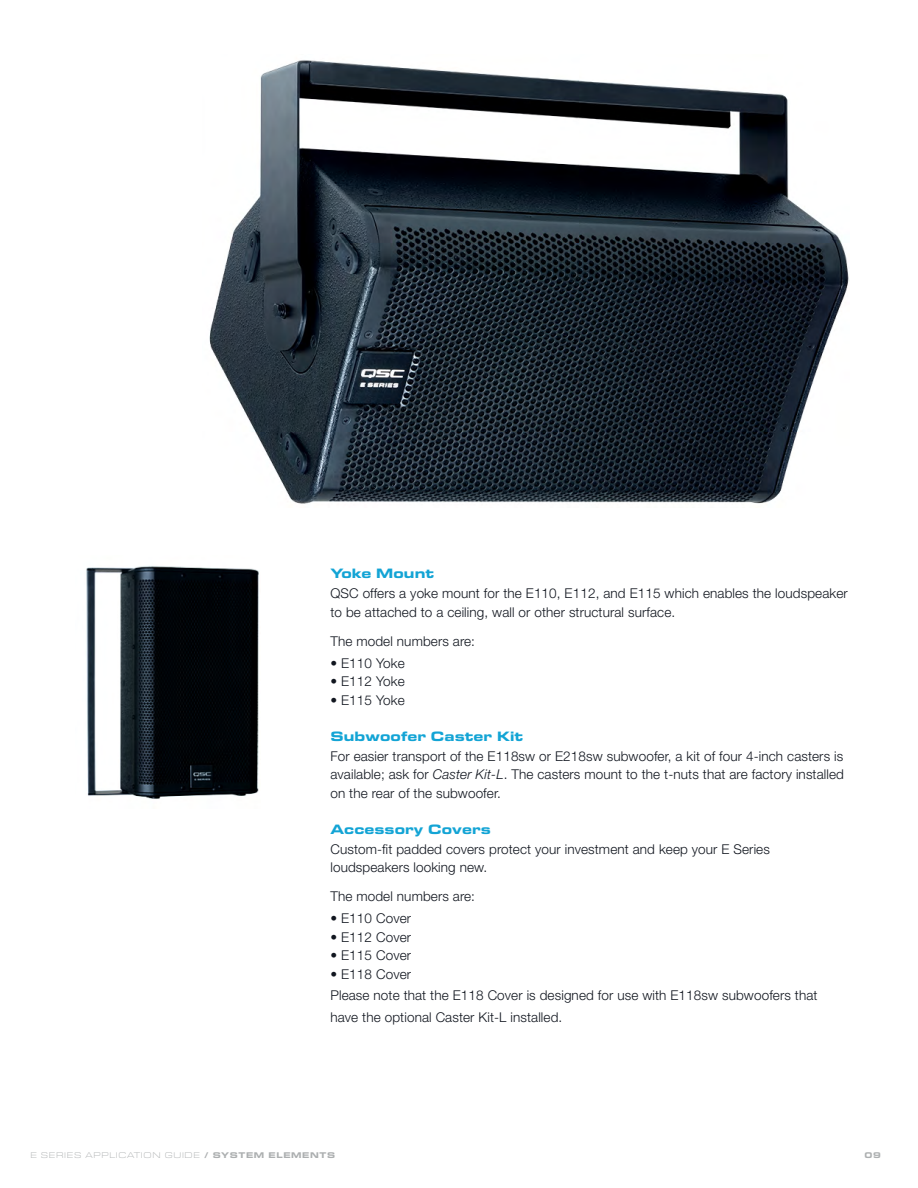
<style>
.page{position:relative;width:918px;height:1188px;background:#fff}
.page>*{position:absolute;margin:0;border:0;box-sizing:border-box;transform-origin:0 0}
.t1{font:700 expanded 13.8px "Eurostile Next LT Pro";letter-spacing:.01em;color:#13a4d5}
.t2{font:300 13.5px/18.6px "Helvetica Neue LT Pro";letter-spacing:.01em;color:#11161f}
.t3{font:300 expanded 8.4px "Eurostile Next LT Pro";letter-spacing:.08em;color:#acafb0}
.t4{font:700 expanded 8.4px "Eurostile Next LT Pro";color:#acafb0}
.s1{font-style:italic}
.s2{font-weight:700}
</style>
<div class="page">
<img style="left:86px;top:566px;width:173px;height:233px">
<img style="left:209px;top:60px;width:640px;height:444px">
<p class="t1" style="left:330px;top:566px;width:105px">Yoke Mount</p>
<p class="t2" style="left:330px;top:584px;width:519px">QSC offers a yoke mount for the E110, E112, and E115 which enables the loudspeaker to be attached to a ceiling, wall or other structural surface.</p>
<p class="t2" style="left:330px;top:632px;width:146px">The model numbers are:</p>
<p class="t2" style="left:330px;top:653px;width:76px">• E110 Yoke</p>
<p class="t2" style="left:330px;top:672px;width:76px">• E112 Yoke</p>
<p class="t2" style="left:330px;top:691px;width:76px">• E115 Yoke</p>
<p class="t1" style="left:330px;top:728px;width:194px">Subwoofer Caster Kit</p>
<p class="t2" style="left:330px;top:746px;width:515px;text-align:justify">For easier transport of the E118sw or E218sw subwoofer, a kit of four 4-inch casters is available; ask for <span class="s1">Caster Kit-L</span>. The casters mount to the t-nuts that are factory installed on the rear of the subwoofer.</p>
<p class="t1" style="left:330px;top:821px;width:162px">Accessory Covers</p>
<p class="t2" style="left:330px;top:839px;width:441px">Custom-fit padded covers protect your investment and keep your E Series loudspeakers looking new.</p>
<p class="t2" style="left:330px;top:887px;width:146px">The model numbers are:</p>
<p class="t2" style="left:330px;top:909px;width:82px">• E110 Cover</p>
<p class="t2" style="left:330px;top:927px;width:82px">• E112 Cover</p>
<p class="t2" style="left:330px;top:946px;width:82px">• E115 Cover</p>
<p class="t2" style="left:330px;top:963px;width:489px;line-height:21.6px">• E118 Cover<br>Please note that the E118 Cover is designed for use with E118sw subwoofers that have the optional Caster Kit-L installed.</p>
<p class="t3" style="left:30px;top:1151px;width:306px">E SERIES APPLICATION GUIDE <span class="s2">/ SYSTEM ELEMENTS</span></p>
<p class="t4" style="left:865px;top:1151px;width:18px">09</p>
</div>
